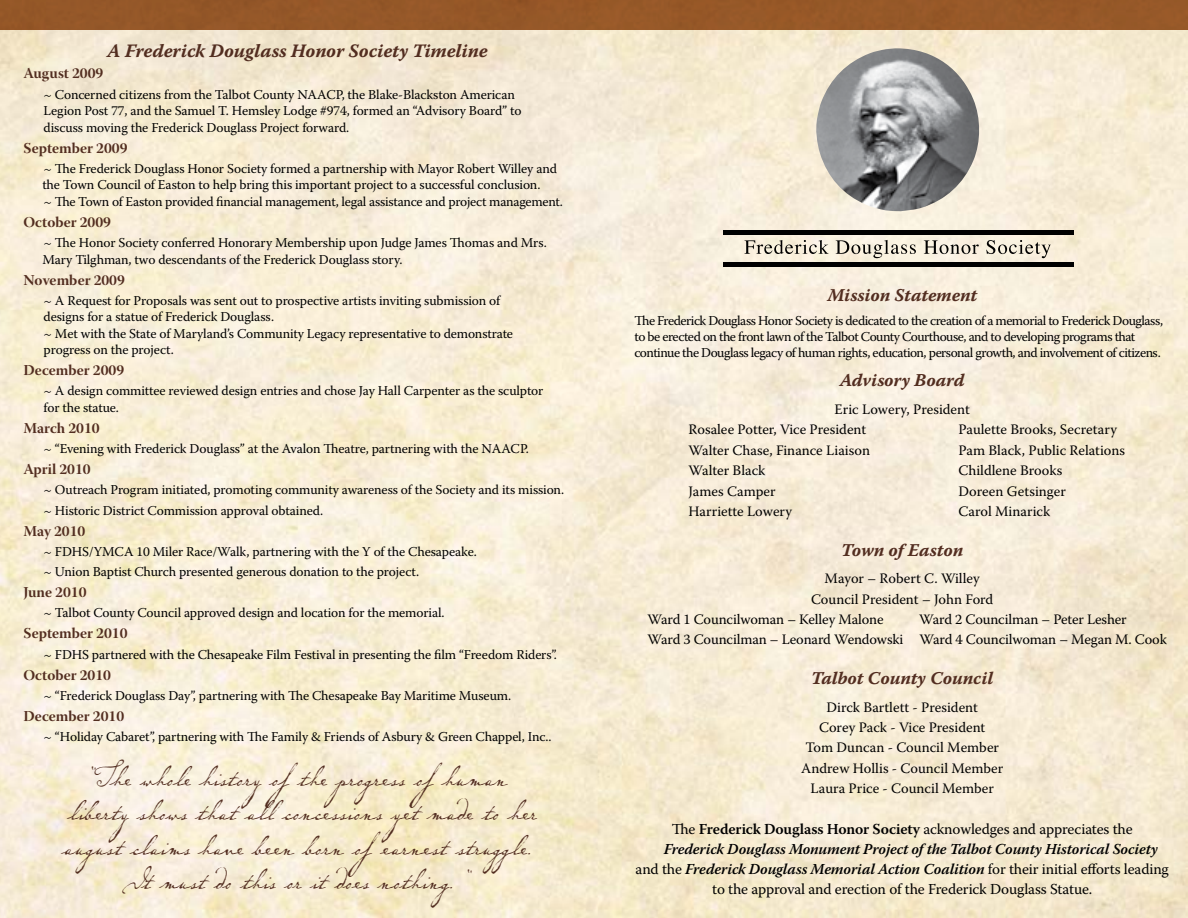
<style>
.page{position:relative;width:1188px;height:918px;background:#fff}
.page>*{position:absolute;margin:0;border:0;box-sizing:border-box;transform-origin:0 0}
.t1{font:46.5px/34.5px "P22 Dearest Script";color:#522d20;text-align:center}
.t2{font:18.9px "Warnock Pro Bold It Capt";letter-spacing:-.01em;color:#522d20}
.t3{font:18px "Warnock Pro Bold It Capt";letter-spacing:-.01em;color:#522d20}
.t4{font:italic 600 15.15px "Warnock Pro";letter-spacing:-.01em;color:#000}
.t5{font:15.15px "Warnock Pro";letter-spacing:-.01em;color:#000}
.t6{font:15px "Warnock Pro Bold Subh";color:#522d20}
.t7{font:14.4px/20.4px "Warnock Pro";color:#000}
.t8{font:13.5px/16.5px "Warnock Pro";letter-spacing:-.01em;color:#000}
.t9{font:13.5px/16.2px "Warnock Pro";letter-spacing:-.04em;color:#000}
.s1{font-weight:600}
.s2{font-weight:400;font-style:normal}
</style>
<div class="page">
<img style="left:815px;top:48px;width:166px;height:163px">
<svg style="left:744px;top:240px;width:85px;height:14px"></svg>
<svg style="left:836px;top:240px;width:80px;height:18px"></svg>
<svg style="left:924px;top:240px;width:55px;height:14px"></svg>
<svg style="left:986px;top:240px;width:65px;height:18px"></svg>
<div style="left:723px;top:230px;width:351px;height:5px;background:#000"></div>
<div style="left:723px;top:262px;width:351px;height:5px;background:#000"></div>
<div style="left:0;top:0;width:1188px;height:30px;background:#965829"></div>
<h2 class="t2" style="left:107px;top:40px;width:382px">A Frederick Douglass Honor Society Timeline</h2>
<p class="t6" style="left:23px;top:64px;width:81px">August 2009</p>
<p class="t8" style="left:44px;top:86px;width:479px">~ Concerned citizens from the Talbot County NAACP, the Blake-Blackston American<br>Legion Post 77, and the Samuel T. Hemsley Lodge #974, formed an “Advisory Board” to discuss moving the Frederick Douglass Project forward.</p>
<p class="t6" style="left:23px;top:139px;width:106px">September 2009</p>
<p class="t8" style="left:42px;top:160px;width:522px">~ The Frederick Douglass Honor Society formed a partnership with Mayor Robert Willey and the Town Council of Easton to help bring this important project to a successful conclusion.<br>~ The Town of Easton provided financial management, legal assistance and project management.</p>
<p class="t6" style="left:23px;top:213px;width:89px">October 2009</p>
<p class="t8" style="left:42px;top:234px;width:506px">~ The Honor Society conferred Honorary Membership upon Judge James Thomas and Mrs.<br>Mary Tilghman, two descendants of the Frederick Douglass story.</p>
<p class="t6" style="left:23px;top:271px;width:103px">November 2009</p>
<p class="t8" style="left:44px;top:292px;width:471px">~ A Request for Proposals was sent out to prospective artists inviting submission of designs for a statue of Frederick Douglass.<br>~ Met with the State of Maryland’s Community Legacy representative to demonstrate progress on the project.</p>
<p class="t6" style="left:23px;top:361px;width:102px">December 2009</p>
<p class="t8" style="left:44px;top:383px;width:501px">~ A design committee reviewed design entries and chose Jay Hall Carpenter as the sculptor for the statue.</p>
<p class="t6" style="left:23px;top:419px;width:78px">March 2010</p>
<p class="t8" style="left:44px;top:440px;width:487px">~ “Evening with Frederick Douglass” at the Avalon Theatre, partnering with the NAACP.</p>
<p class="t6" style="left:23px;top:460px;width:69px">April 2010</p>
<p class="t8" style="left:44px;top:480px;width:522px;line-height:20.2px">~ Outreach Program initiated, promoting community awareness of the Society and its mission. ~ Historic District Commission approval obtained.</p>
<p class="t6" style="left:23px;top:522px;width:63px">May 2010</p>
<p class="t8" style="left:44px;top:541px;width:435px;line-height:20.2px">~ FDHS/YMCA 10 Miler Race/Walk, partnering with the Y of the Chesapeake. ~ Union Baptist Church presented generous donation to the project.</p>
<p class="t6" style="left:23px;top:583px;width:65px">June 2010</p>
<p class="t8" style="left:44px;top:604px;width:403px">~ Talbot County Council approved design and location for the memorial.</p>
<p class="t6" style="left:23px;top:624px;width:106px">September 2010</p>
<p class="t8" style="left:44px;top:646px;width:515px">~ FDHS partnered with the Chesapeake Film Festival in presenting the film “Freedom Riders”.</p>
<p class="t6" style="left:23px;top:666px;width:89px">October 2010</p>
<p class="t8" style="left:44px;top:687px;width:469px">~ “Frederick Douglass Day”, partnering with The Chesapeake Bay Maritime Museum.</p>
<p class="t6" style="left:23px;top:707px;width:102px">December 2010</p>
<p class="t8" style="left:44px;top:728px;width:510px">~ “Holiday Cabaret”, partnering with The Family &amp; Friends of Asbury &amp; Green Chappel, Inc..</p>
<h1 class="t1" style="left:62px;top:752px;width:476px">“The whole history of the progress of human liberty shows that all concessions yet made to her august claims have been born of earnest struggle.<br>It must do this or it does nothing. “</h1>
<h3 class="t3" style="left:827px;top:285px;width:151px">Mission Statement</h3>
<p class="t9" style="left:634px;top:312px;width:530px">The Frederick Douglass Honor Society is dedicated to the creation of a memorial to Frederick Douglass, to be erected on the front lawn of the Talbot County Courthouse, and to developing programs that continue the Douglass legacy of human rights, education, personal growth, and involvement of citizens.</p>
<h3 class="t3" style="left:840px;top:370px;width:127px">Advisory Board</h3>
<p class="t7" style="left:689px;top:399px;width:283px;text-indent:146px">Eric Lowery, President<br>Rosalee Potter, Vice President</p>
<p class="t7" style="left:959px;top:419px;width:160px">Paulette Brooks, Secretary</p>
<p class="t7" style="left:689px;top:440px;width:183px">Walter Chase, Finance Liaison</p>
<p class="t7" style="left:959px;top:440px;width:168px">Pam Black, Public Relations</p>
<p class="t7" style="left:689px;top:460px;width:78px">Walter Black</p>
<p class="t7" style="left:959px;top:460px;width:105px">Childlene Brooks</p>
<p class="t7" style="left:689px;top:480px;width:89px">James Camper</p>
<p class="t7" style="left:959px;top:480px;width:109px">Doreen Getsinger</p>
<p class="t7" style="left:689px;top:501px;width:105px">Harriette Lowery</p>
<p class="t7" style="left:959px;top:501px;width:93px">Carol Minarick</p>
<h3 class="t3" style="left:841px;top:539px;width:124px">Town of Easton</h3>
<p class="t7" style="left:825px;top:568px;width:157px">Mayor – Robert C. Willey</p>
<p class="t7" style="left:811px;top:588px;width:184px">Council President – John Ford</p>
<p class="t7" style="left:647px;top:609px;width:238px">Ward 1 Councilwoman – Kelley Malone</p>
<p class="t7" style="left:647px;top:609px;width:521px;text-indent:272px">Ward 2 Councilman – Peter Lesher<br>Ward 3 Councilman – Leonard Wendowski Ward 4 Councilwoman – Megan M. Cook</p>
<h3 class="t3" style="left:811px;top:667px;width:184px">Talbot County Council</h3>
<p class="t7" style="left:801px;top:696px;width:204px;text-align:center">Dirck Bartlett - President<br>Corey Pack - Vice President<br>Tom Duncan - Council Member<br>Andrew Hollis - Council Member<br>Laura Price - Council Member</p>
<p class="t5" style="left:672px;top:820px;width:462px">The <span class="s1">Frederick Douglass Honor Society</span> acknowledges and appreciates the</p>
<p class="t4" style="left:664px;top:840px;width:496px">Frederick Douglass Monument Project of the Talbot County Historical Society</p>
<p class="t4" style="left:636px;top:860px;width:535px"><span class="s2">and the</span> Frederick Douglass Memorial Action Coalition <span class="s2">for their initial efforts leading</span></p>
<p class="t5" style="left:712px;top:880px;width:382px">to the approval and erection of the Frederick Douglass Statue.</p>
</div>
